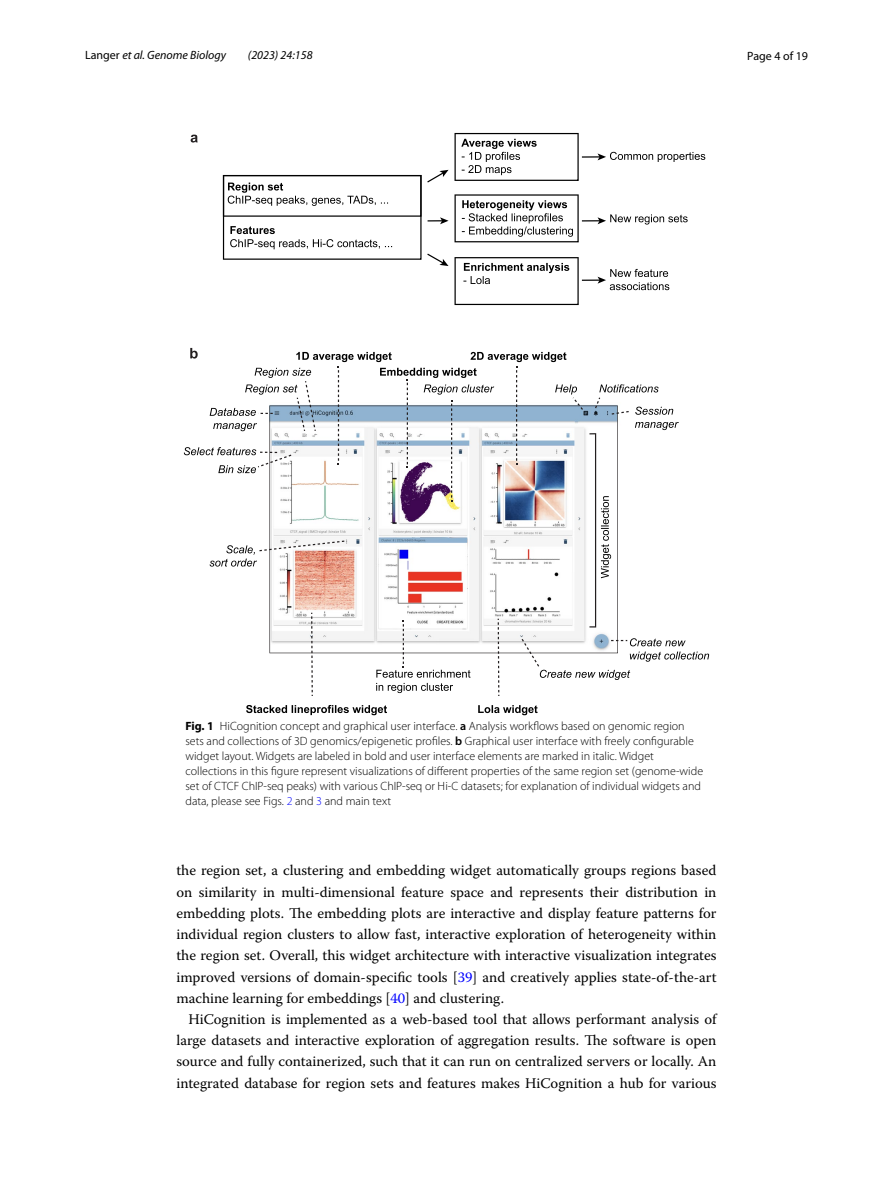
<style>
.page{position:relative;width:893px;height:1187px;background:#fff}
.page>*{position:absolute;margin:0;border:0;box-sizing:border-box;transform-origin:0 0}
.t1{font:14.7px/21.3px "Warnock Pro";color:#000;text-align:justify}
.t2{font:300 12px/15px "Myriad Pro";color:#000}
.t3{font:italic 12px "Myriad Pro";color:#000}
.t4{font:12px "Myriad Pro";color:#000}
.s1{font-style:normal}
.s2{font-weight:700}
.s3{font-weight:600}
.s4{color:#00f}
</style>
<div class="page">
<svg style="left:269px;top:405px;width:349px;height:248px"></svg>
<svg style="left:635px;top:422px;width:44px;height:8px"></svg>
<svg style="left:522px;top:638px;width:187px;height:42px"></svg>
<svg style="left:498px;top:618px;width:1px;height:78px"></svg>
<svg style="left:478px;top:705px;width:60px;height:10px"></svg>
<svg style="left:376px;top:620px;width:94px;height:57px"></svg>
<svg style="left:376px;top:683px;width:77px;height:10px"></svg>
<svg style="left:311px;top:612px;width:2px;height:84px"></svg>
<svg style="left:246px;top:705px;width:141px;height:10px"></svg>
<svg style="left:595px;top:384px;width:78px;height:31px"></svg>
<svg style="left:210px;top:540px;width:134px;height:26px"></svg>
<svg style="left:191px;top:135px;width:7px;height:7px"></svg>
<svg style="left:184px;top:348px;width:399px;height:153px"></svg>
<svg style="left:589px;top:433px;width:22px;height:194px"></svg>
<svg style="left:223px;top:133px;width:482px;height:172px"></svg>
<p class="t3" style="left:85px;top:48px;width:143px"><span class="s1">Langer</span> et al. Genome Biology</p>
<p class="t3" style="left:248px;top:48px;width:66px">(2023) 24:158</p>
<p class="t4" style="left:747px;top:48px;width:62px">Page 4 of 19</p>
<p class="t2" style="left:185px;top:719px;width:519px"><span class="s2">Fig. 1</span> HiCognition concept and graphical user interface. <span class="s3">a</span> Analysis workflows based on genomic region sets and collections of 3D genomics/epigenetic profiles. <span class="s3">b</span> Graphical user interface with freely configurable widget layout. Widgets are labeled in bold and user interface elements are marked in italic. Widget collections in this figure represent visualizations of different properties of the same region set (genome-wide set of CTCF ChIP-seq peaks) with various ChIP-seq or Hi-C datasets; for explanation of individual widgets and data, please see Figs. <span class="s4">2</span> and <span class="s4">3</span> and main text</p>
<p class="t1" style="left:176px;top:859px;width:542px">the region set, a clustering and embedding widget automatically groups regions based on similarity in multi-dimensional feature space and represents their distribution in embedding plots. The embedding plots are interactive and display feature patterns for individual region clusters to allow fast, interactive exploration of heterogeneity within the region set. Overall, this widget architecture with interactive visualization integrates improved versions of domain-specific tools [<span class="s4">39</span>] and creatively applies state-of-the-art machine learning for embeddings [<span class="s4">40</span>] and clustering.</p>
<p class="t1" style="left:176px;top:1008px;width:542px;text-indent:12px">HiCognition is implemented as a web-based tool that allows performant analysis of large datasets and interactive exploration of aggregation results. The software is open source and fully containerized, such that it can run on centralized servers or locally. An integrated database for region sets and features makes HiCognition a hub for various</p>
</div>
